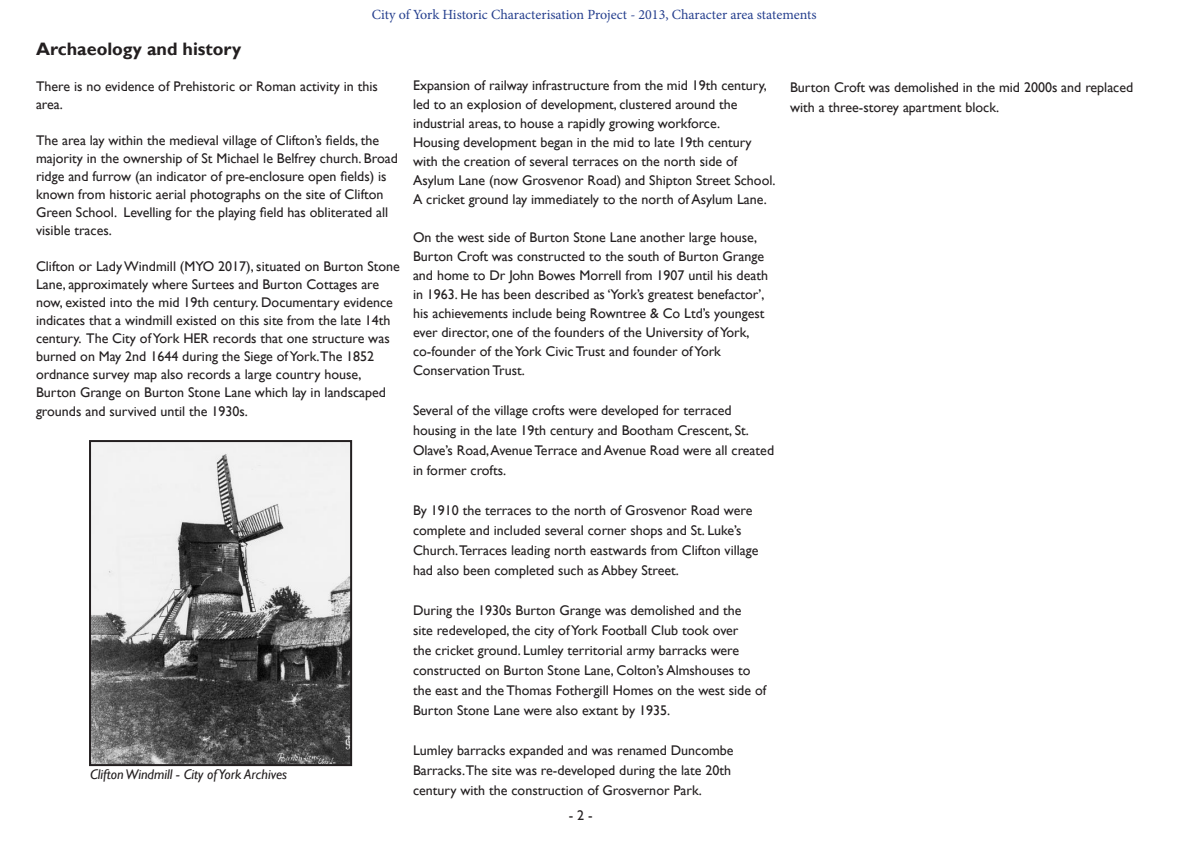
<style>
.page{position:relative;width:1191px;height:842px;background:#fff}
.page>*{position:absolute;margin:0;border:0;box-sizing:border-box;transform-origin:0 0}
.Sub-heading{font:700 18px "Gill Sans";color:#231f20}
.t1{font:14px/20px "Gill Sans";color:#231f20}
.t2{font:14px "Minion Pro";color:#253f8e}
.t3{font:italic 14px "Gill Sans";color:#231f20}
</style>
<div class="page">
<img style="left:92px;top:443px;width:257px;height:320px">
<div style="left:89px;top:440px;width:263px;height:326px;border:2px solid #231f20"></div>
<p class="t2" style="left:372px;top:5px;width:446px">City of York Historic Characterisation Project - 2013, Character area statements</p>
<p class="Sub-heading" style="left:36px;top:38px;width:207px">Archaeology and history</p>
<p class="t1" style="left:36px;top:78px;width:343px;line-height:18px">There is no evidence of Prehistoric or Roman activity in this area.</p>
<p class="t1" style="left:36px;top:132px;width:363px;line-height:18px">The area lay within the medieval village of Clifton’s fields, the majority in the ownership of St Michael le Belfrey church. Broad ridge and furrow (an indicator of pre-enclosure open fields) is known from historic aerial photographs on the site of Clifton Green School. Levelling for the playing field has obliterated all visible traces.</p>
<p class="t1" style="left:36px;top:257px;width:365px;line-height:18.1px">Clifton or Lady Windmill (MYO 2017), situated on Burton Stone Lane, approximately where Surtees and Burton Cottages are now, existed into the mid 19th century. Documentary evidence indicates that a windmill existed on this site from the late 14th century. The City of York HER records that one structure was burned on May 2nd 1644 during the Siege of York.The 1852 ordnance survey map also records a large country house, Burton Grange on Burton Stone Lane which lay in landscaped grounds and survived until the 1930s.</p>
<p class="t3" style="left:90px;top:766px;width:199px">Clifton Windmill - City of York Archives</p>
<p class="t1" style="left:413px;top:76px;width:355px;line-height:19px">Expansion of railway infrastructure from the mid 19th century, led to an explosion of development, clustered around the industrial areas, to house a rapidly growing workforce.</p>
<p class="t1" style="left:413px;top:133px;width:364px;line-height:19px">Housing development began in the mid to late 19th century with the creation of several terraces on the north side of Asylum Lane (now Grosvenor Road) and Shipton Street School.<br>A cricket ground lay immediately to the north of Asylum Lane.</p>
<p class="t1" style="left:413px;top:228px;width:356px;line-height:19px">On the west side of Burton Stone Lane another large house, Burton Croft was constructed to the south of Burton Grange and home to Dr John Bowes Morrell from 1907 until his death in 1963. He has been described as ‘York’s greatest benefactor’, his achievements include being Rowntree &amp; Co Ltd’s youngest ever director, one of the founders of the University of York, co-founder of the York Civic Trust and founder of York Conservation Trust.</p>
<p class="t1" style="left:413px;top:401px;width:363px">Several of the village crofts were developed for terraced housing in the late 19th century and Bootham Crescent, St.<br>Olave’s Road, Avenue Terrace and Avenue Road were all created in former crofts.</p>
<p class="t1" style="left:413px;top:501px;width:347px">By 1910 the terraces to the north of Grosvenor Road were complete and included several corner shops and St. Luke’s Church.Terraces leading north eastwards from Clifton village had also been completed such as Abbey Street.</p>
<p class="t1" style="left:413px;top:601px;width:355px">During the 1930s Burton Grange was demolished and the<br>site redeveloped, the city of York Football Club took over<br>the cricket ground. Lumley territorial army barracks were constructed on Burton Stone Lane, Colton’s Almshouses to the east and the Thomas Fothergill Homes on the west side of Burton Stone Lane were also extant by 1935.</p>
<p class="t1" style="left:413px;top:741px;width:322px">Lumley barracks expanded and was renamed Duncombe<br>Barracks.The site was re-developed during the late 20th century with the construction of Grosvernor Park.</p>
<p class="t1" style="left:569px;top:805px;width:25px">- 2 -</p>
<p class="t1" style="left:790px;top:78px;width:345px">Burton Croft was demolished in the mid 2000s and replaced with a three-storey apartment block.</p>
</div>
